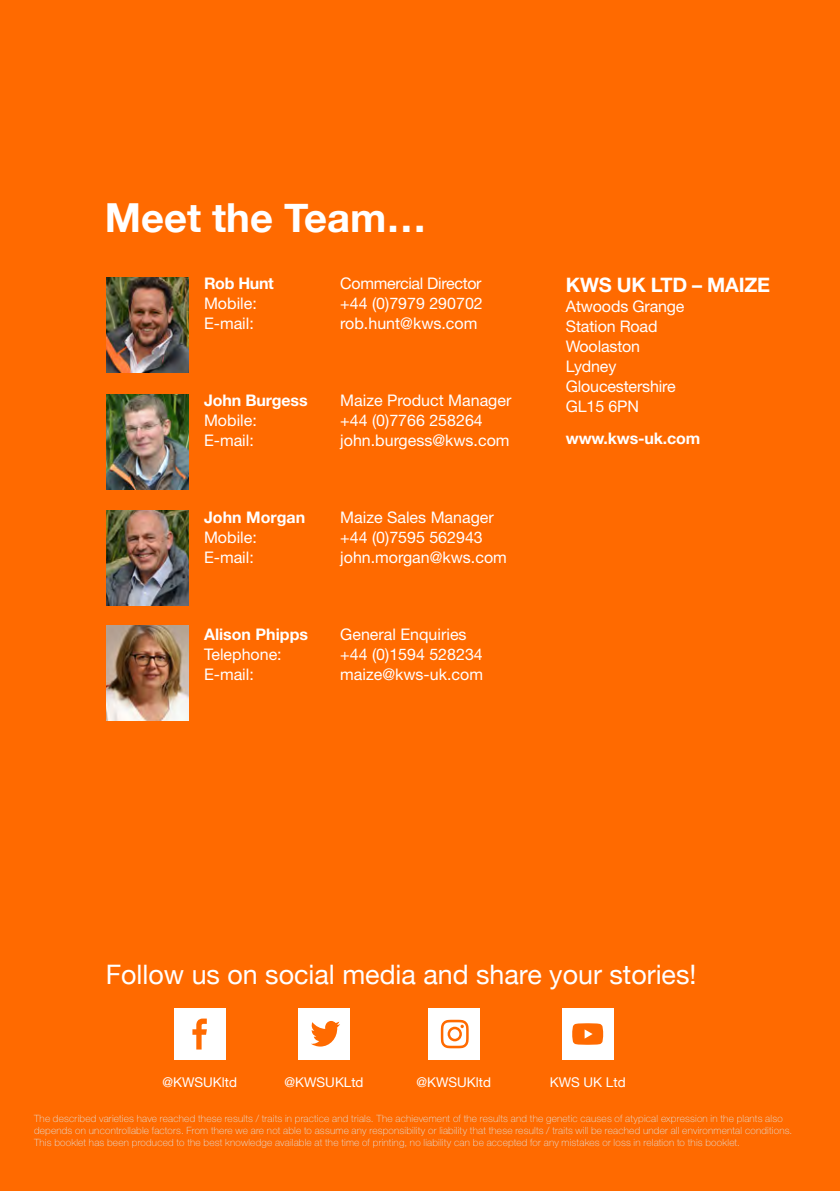
<style>
.page{position:relative;width:840px;height:1191px;background:#fff}
.page>*{position:absolute;margin:0;border:0;box-sizing:border-box;transform-origin:0 0}
.t1{font:700 40px "Helvetica Neue";color:#fff}
.t2{font:26.8px "Helvetica Neue";color:#fff}
.t3{font:700 20px "Helvetica Neue LT Std";letter-spacing:-.01em;color:#fff}
.t4{font:16px/20px "Helvetica Neue LT Std";color:#fff}
.t5{font:700 16px "Helvetica Neue LT Std";letter-spacing:-.01em;color:#fff}
.t6{font:16px "Helvetica Neue LT Std";letter-spacing:-.02em;color:#fff}
.t7{font:13.4px "Helvetica Neue";color:#fff}
.KWS_Copy_Text_8pt{font:100 10px/12px "Helvetica Neue LT Std";letter-spacing:.02em;color:#e1e8ea}
</style>
<div class="page">
<div style="left:0;top:0;width:839px;height:1191px;background:#ff6a00"></div>
<img style="left:106px;top:278px;width:82px;height:94px">
<img style="left:106px;top:394px;width:82px;height:95px">
<img style="left:106px;top:511px;width:82px;height:94px">
<img style="left:106px;top:626px;width:82px;height:94px">
<div style="left:174px;top:1008px;width:51px;height:51px;background:#fff"></div>
<svg style="left:192px;top:1018px;width:15px;height:31px"></svg>
<div style="left:298px;top:1008px;width:51px;height:51px;background:#fff"></div>
<svg style="left:311px;top:1021px;width:29px;height:25px"></svg>
<div style="left:428px;top:1008px;width:51px;height:51px;background:#fff"></div>
<svg style="left:440px;top:1019px;width:28px;height:29px"></svg>
<div style="left:562px;top:1008px;width:51px;height:51px;background:#fff"></div>
<svg style="left:572px;top:1023px;width:30px;height:21px"></svg>
<p class="t1" style="left:105px;top:186px;width:323px">Meet the Team…</p>
<p class="t5" style="left:204px;top:274px;width:71px">Rob Hunt</p>
<p class="t6" style="left:340px;top:274px;width:143px">Commercial Director</p>
<p class="t4" style="left:204px;top:293px;width:54px">Mobile:</p>
<p class="t4" style="left:340px;top:293px;width:144px">+44 (0)7979 290702</p>
<p class="t4" style="left:204px;top:313px;width:51px">E-mail:</p>
<p class="t4" style="left:340px;top:313px;width:138px">rob.hunt@kws.com</p>
<p class="t5" style="left:204px;top:390px;width:105px">John Burgess</p>
<p class="t4" style="left:340px;top:390px;width:172px">Maize Product Manager</p>
<p class="t4" style="left:204px;top:410px;width:54px">Mobile:</p>
<p class="t4" style="left:340px;top:410px;width:144px">+44 (0)7766 258264</p>
<p class="t4" style="left:204px;top:430px;width:51px">E-mail:</p>
<p class="t4" style="left:340px;top:430px;width:171px">john.burgess@kws.com</p>
<p class="t5" style="left:204px;top:507px;width:103px">John Morgan</p>
<p class="t4" style="left:340px;top:507px;width:155px">Maize Sales Manager</p>
<p class="t4" style="left:204px;top:527px;width:54px">Mobile:</p>
<p class="t4" style="left:340px;top:527px;width:144px">+44 (0)7595 562943</p>
<p class="t4" style="left:204px;top:547px;width:51px">E-mail:</p>
<p class="t4" style="left:340px;top:547px;width:168px">john.morgan@kws.com</p>
<p class="t5" style="left:204px;top:624px;width:105px">Alison Phipps</p>
<p class="t4" style="left:340px;top:623px;width:128px">General Enquiries</p>
<p class="t4" style="left:204px;top:643px;width:79px">Telephone:</p>
<p class="t4" style="left:340px;top:643px;width:144px">+44 (0)1594 528234</p>
<p class="t4" style="left:204px;top:663px;width:51px">E-mail:</p>
<p class="t4" style="left:340px;top:663px;width:144px">maize@kws-uk.com</p>
<p class="t3" style="left:565px;top:273px;width:206px">KWS UK LTD – MAIZE</p>
<p class="t4" style="left:565px;top:296px;width:120px">Atwoods Grange<br>Station Road<br>Woolaston<br>Lydney<br>Gloucestershire<br>GL15 6PN</p>
<p class="t5" style="left:565px;top:428px;width:136px">www.kws-uk.com</p>
<p class="t2" style="left:106px;top:955px;width:592px">Follow us on social media and share your stories!</p>
<p class="t7" style="left:162px;top:1072px;width:76px">@KWSUKltd</p>
<p class="t7" style="left:284px;top:1072px;width:81px">@KWSUKLtd</p>
<p class="t7" style="left:416px;top:1072px;width:76px">@KWSUKltd</p>
<p class="t7" style="left:549px;top:1072px;width:77px">KWS UK Ltd</p>
<p class="KWS_Copy_Text_8pt" style="left:34px;top:1112px;width:759px">The described varieties have reached these results / traits in practice and trials. The achievement of the results and the genetic causes of atypical expression in the plants also depends on uncontrollable factors. From there we are not able to assume any responsibility or liability that these results / traits will be reached under all environmental conditions.<br>This booklet has been produced to the best knowledge available at the time of printing, no liability can be accepted for any mistakes or loss in relation to this booklet.</p>
</div>
